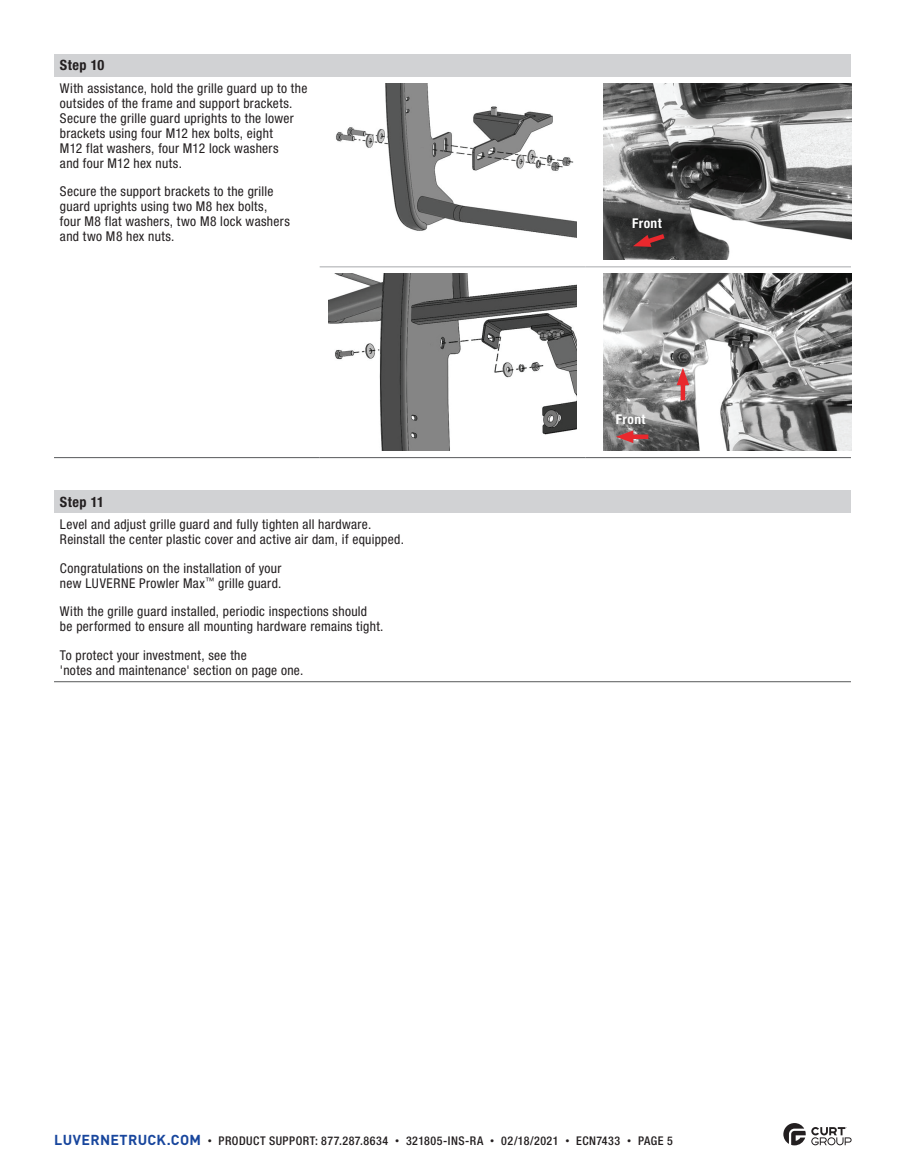
<style>
.page{position:relative;width:905px;height:1175px;background:#fff}
.page>*{position:absolute;margin:0;border:0;box-sizing:border-box;transform-origin:0 0}
.t1{font:700 condensed 14.25px "Helvetica Neue LT Std";letter-spacing:.03em;color:#231f20}
.t2{font:condensed 13.5px/15px "Helvetica Neue LT Std";letter-spacing:.025em;color:#231f20}
.t3{font:700 condensed 13.5px "Helvetica Neue LT Std";letter-spacing:.03em;color:#fff}
.t4{font:500 condensed 12px "Helvetica Neue LT Std";letter-spacing:.04em;color:#231f20}
.s1{font-family:"DINOT";font-weight:700;font-stretch:normal;font-size:14.25px;color:#18469d}
.s2{font-family:"DINOT";font-weight:400;font-stretch:normal;font-size:9px}
</style>
<div class="page">
<svg style="left:783px;top:1123px;width:68px;height:22px"></svg>
<div style="left:54px;top:54px;width:796px;height:22px;background:#d1d2d4"></div>
<hr style="left:320px;top:457px;width:265px;height:1px;background:#57585a">
<hr style="left:585px;top:457px;width:265px;height:1px;background:#57585a">
<hr style="left:54px;top:457px;width:266px;height:1px;background:#57585a">
<hr style="left:320px;top:266px;width:265px;height:1px;background:#a8a9ad">
<hr style="left:585px;top:266px;width:265px;height:1px;background:#a8a9ad">
<img style="left:336px;top:83px;width:240px;height:155px">
<img style="left:603px;top:83px;width:248px;height:177px">
<img style="left:329px;top:274px;width:247px;height:176px">
<img style="left:603px;top:274px;width:248px;height:176px">
<div style="left:54px;top:490px;width:796px;height:22px;background:#d1d2d4"></div>
<hr style="left:54px;top:681px;width:796px;height:1px;background:#57585a">
<div style="left:680px;top:379px;width:5px;height:21px;background:#e9282d"></div>
<svg style="left:676px;top:368px;width:13px;height:17px"></svg>
<div style="left:627px;top:434px;width:21px;height:5px;background:#e9282d"></div>
<svg style="left:616px;top:430px;width:17px;height:13px"></svg>
<svg style="left:633px;top:230px;width:36px;height:18px"></svg>
<p class="t1" style="left:60px;top:56px;width:46px">Step 10</p>
<p class="t2" style="left:60px;top:80px;width:249px">With assistance, hold the grille guard up to the outsides of the frame and support brackets.<br>Secure the grille guard uprights to the lower brackets using four M12 hex bolts, eight<br>M12 flat washers, four M12 lock washers<br>and four M12 hex nuts.</p>
<p class="t2" style="left:60px;top:184px;width:231px">Secure the support brackets to the grille guard uprights using two M8 hex bolts, four M8 flat washers, two M8 lock washers and two M8 hex nuts.</p>
<p class="t1" style="left:60px;top:493px;width:45px">Step 11</p>
<p class="t2" style="left:60px;top:517px;width:345px">Level and adjust grille guard and fully tighten all hardware.<br>Reinstall the center plastic cover and active air dam, if equipped.</p>
<p class="t2" style="left:60px;top:560px;width:223px">Congratulations on the installation of your new LUVERNE Prowler Max<sup>™</sup> grille guard.</p>
<p class="t2" style="left:60px;top:604px;width:325px">With the grille guard installed, periodic inspections should<br>be performed to ensure all mounting hardware remains tight.</p>
<p class="t2" style="left:60px;top:647px;width:245px">To protect your investment, see the<br>'notes and maintenance' section on page one.</p>
<p class="t3" style="left:632px;top:215px;width:31px">Front</p>
<p class="t3" style="left:616px;top:411px;width:31px">Front</p>
<p class="t4" style="left:54px;top:1133px;width:620px"><span class="s1">LUVERNETRUCK.COM</span> <span class="s2">•</span> PRODUCT SUPPORT: 877.287.8634 <span class="s2">•</span> 321805-INS-RA <span class="s2">•</span> 02/18/2021 <span class="s2">•</span> ECN7433 <span class="s2">•</span> PAGE 5</p>
</div>
